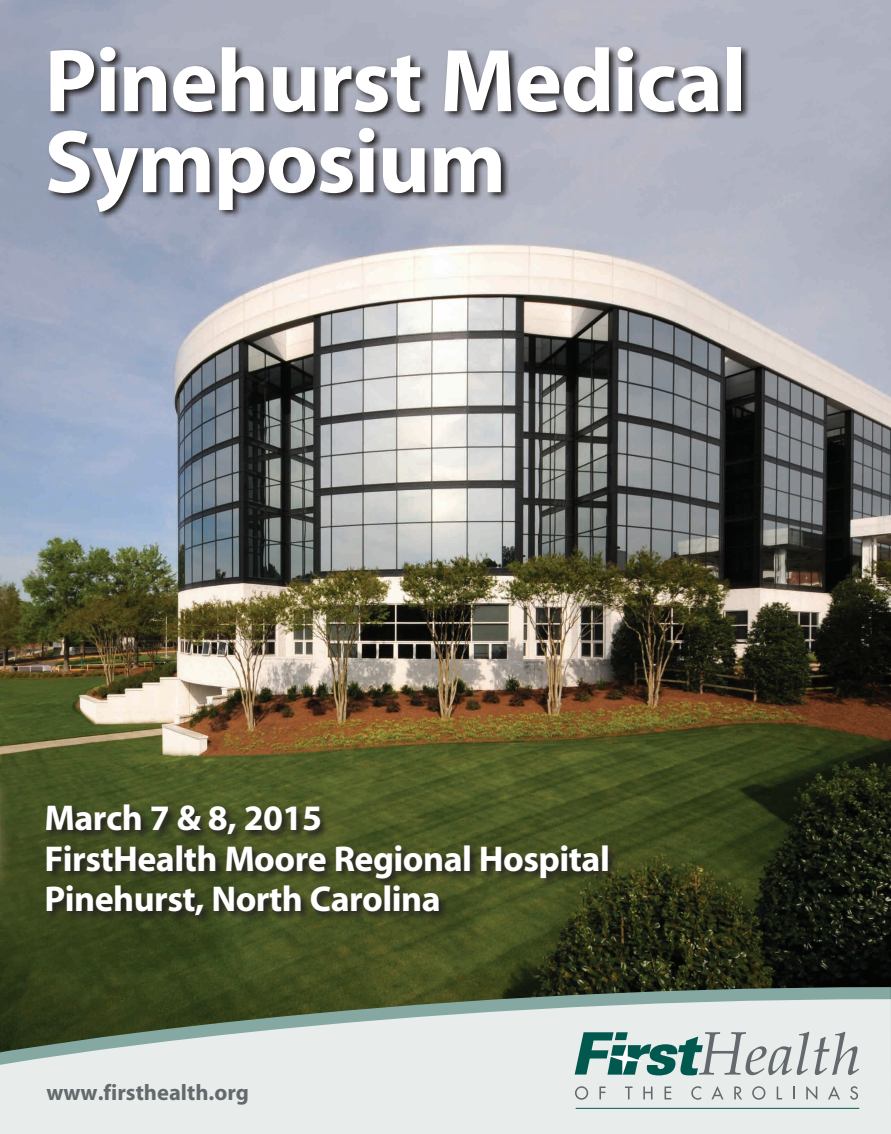
<style>
.page{position:relative;width:891px;height:1134px;background:#fff}
.page>*{position:absolute;margin:0;border:0;box-sizing:border-box;transform-origin:0 0}
.t1{font:700 90px/81px "Myriad";letter-spacing:-.015em;color:#fff}
.t2{font:700 36px/40.5px "Myriad";letter-spacing:-.015em;color:#fff}
.t3{font:700 22.5px "Myriad";color:#64696d}
</style>
<div class="page">
<img style="left:0;top:0;width:891px;height:987px">
<img style="left:45px;top:45px;width:706px;height:881px">
<svg style="left:0;top:987px;width:891px;height:12px;background:#4c5c40"></svg>
<svg style="left:0;top:999px;width:891px;height:135px;background:#ccd4cf"></svg>
<svg style="left:575px;top:1086px;width:13px;height:14px"></svg>
<svg style="left:599px;top:1087px;width:7px;height:12px"></svg>
<svg style="left:625px;top:1087px;width:8px;height:12px"></svg>
<svg style="left:643px;top:1087px;width:10px;height:12px"></svg>
<svg style="left:665px;top:1087px;width:6px;height:12px"></svg>
<svg style="left:691px;top:1086px;width:10px;height:14px"></svg>
<svg style="left:711px;top:1086px;width:13px;height:13px"></svg>
<svg style="left:734px;top:1087px;width:8px;height:12px"></svg>
<svg style="left:752px;top:1086px;width:13px;height:14px"></svg>
<svg style="left:777px;top:1087px;width:5px;height:12px"></svg>
<svg style="left:793px;top:1087px;width:1px;height:12px"></svg>
<svg style="left:806px;top:1086px;width:11px;height:14px"></svg>
<svg style="left:828px;top:1086px;width:12px;height:13px"></svg>
<svg style="left:850px;top:1086px;width:8px;height:14px"></svg>
<hr style="left:576px;top:1108px;width:283px;height:1px;background:#00584e">
<svg style="left:575px;top:1032px;width:284px;height:44px;background:#a2b9b7"></svg>
<h1 class="t1" style="left:45px;top:44px;width:703px">Pinehurst Medical<br>Symposium</h1>
<p class="t2" style="left:45px;top:799px;width:567px">March 7 &amp; 8, 2015<br>FirstHealth Moore Regional Hospital<br>Pinehurst, North Carolina</p>
<p class="t3" style="left:46px;top:1081px;width:204px">www.firsthealth.org</p>
</div>
